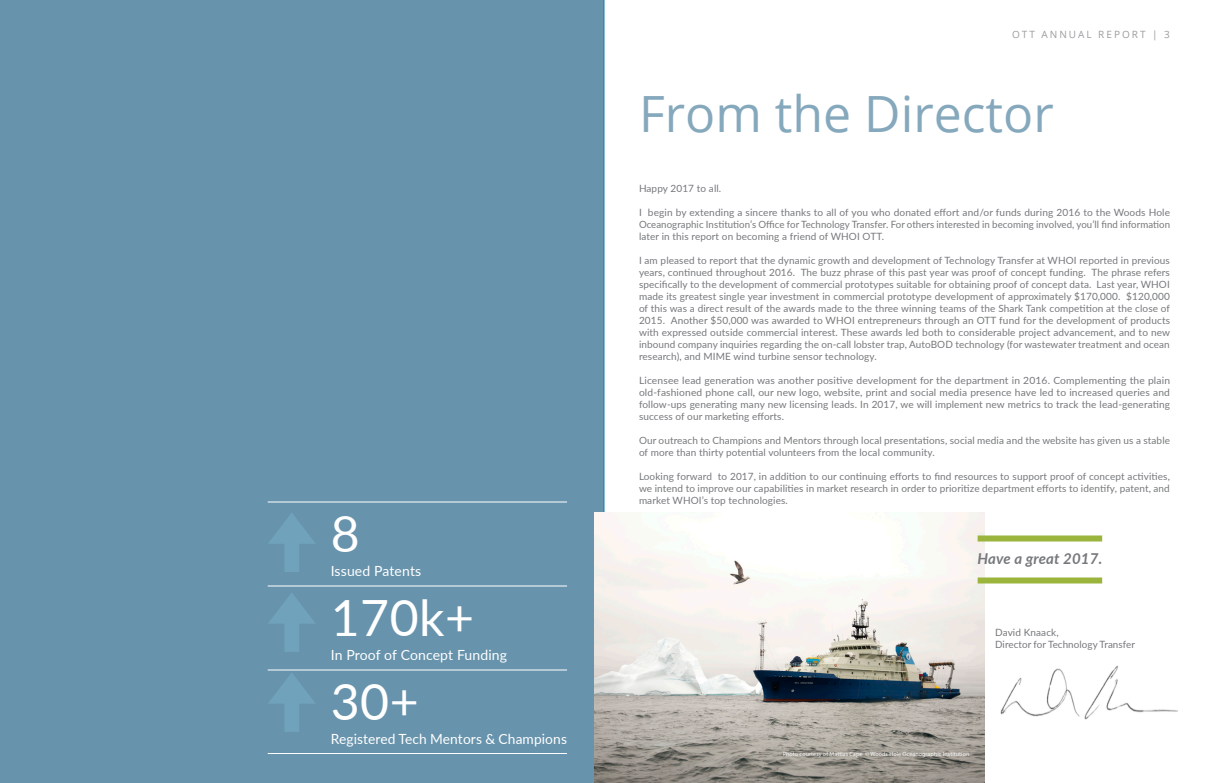
<style>
.page{position:relative;width:1206px;height:783px;background:#fff}
.page>*{position:absolute;margin:0;border:0;box-sizing:border-box;transform-origin:0 0}
.t1{font:50px "Open Sans";color:#6793ac}
.Key_figures{font:50px "Lato";letter-spacing:.01em;color:#fff}
.Georgia_bold_italic{font:italic 700 15px "Lato";letter-spacing:.01em;color:#76787b}
.Key_figures_text{font:14px "Lato";letter-spacing:.01em;color:#fff}
.Key_figures_text_las{font:14px "Lato";letter-spacing:.01em;color:#fff}
.t2{font:10px/12px "Lato";letter-spacing:.01em;color:#76787b;text-align:justify}
.Header_Master_page{font:10px "Open Sans";letter-spacing:.2em;color:#9a9c9e}
.t3{font:6px "Myriad Pro";letter-spacing:.01em;color:#fff}
</style>
<div class="page">
<div style="left:0;top:0;width:604px;height:783px;background:#6793ac"></div>
<svg style="left:268px;top:512px;width:48px;height:60px;background:#6a99b2"></svg>
<svg style="left:268px;top:592px;width:48px;height:60px;background:#6a99b2"></svg>
<svg style="left:268px;top:672px;width:48px;height:60px;background:#6a99b2"></svg>
<img style="left:1000px;top:666px;width:177px;height:54px">
<hr style="left:268px;top:502px;width:299px;height:1px;background:#fff">
<hr style="left:268px;top:586px;width:299px;height:1px;background:#fff">
<hr style="left:268px;top:670px;width:299px;height:1px;background:#fff">
<hr style="left:268px;top:753px;width:299px;height:1px;background:#fff">
<img style="left:594px;top:512px;width:391px;height:271px">
<div style="left:978px;top:536px;width:124px;height:6px;background:#9bb43b"></div>
<div style="left:978px;top:578px;width:124px;height:6px;background:#9bb43b"></div>
<p class="Key_figures" style="left:331px;top:498px;width:30px">8</p>
<p class="Key_figures_text" style="left:331px;top:561px;width:92px">Issued Patents</p>
<p class="Key_figures" style="left:331px;top:582px;width:145px">170k+</p>
<p class="Key_figures_text" style="left:331px;top:645px;width:178px">In Proof of Concept Funding</p>
<p class="Key_figures" style="left:331px;top:666px;width:89px">30+</p>
<p class="Key_figures_text_las" style="left:331px;top:729px;width:238px">Registered Tech Mentors &amp; Champions</p>
<p class="Header_Master_page" style="left:1012px;top:27px;width:159px">OTT ANNUAL REPORT | 3</p>
<h1 class="t1" style="left:639px;top:80px;width:416px">From the Director</h1>
<p class="t2" style="left:639px;top:182px;width:84px">Happy 2017 to all.</p>
<p class="t2" style="left:639px;top:206px;width:533px">I begin by extending a sincere thanks to all of you who donated effort and/or funds during 2016 to the Woods Hole Oceanographic Institution’s Office for Technology Transfer. For others interested in becoming involved, you’ll find information later in this report on becoming a friend of WHOI OTT.</p>
<p class="t2" style="left:639px;top:254px;width:533px">I am pleased to report that the dynamic growth and development of Technology Transfer at WHOI reported in previous years, continued throughout 2016. The buzz phrase of this past year was proof of concept funding. The phrase refers specifically to the development of commercial prototypes suitable for obtaining proof of concept data. Last year, WHOI made its greatest single year investment in commercial prototype development of approximately $170,000. $120,000 of this was a direct result of the awards made to the three winning teams of the Shark Tank competition at the close of 2015. Another $50,000 was awarded to WHOI entrepreneurs through an OTT fund for the development of products with expressed outside commercial interest. These awards led both to considerable project advancement, and to new inbound company inquiries regarding the on-call lobster trap, AutoBOD technology (for wastewater treatment and ocean research), and MIME wind turbine sensor technology.</p>
<p class="t2" style="left:639px;top:374px;width:533px">Licensee lead generation was another positive development for the department in 2016. Complementing the plain old-fashioned phone call, our new logo, website, print and social media presence have led to increased queries and follow-ups generating many new licensing leads. In 2017, we will implement new metrics to track the lead-generating success of our marketing efforts.</p>
<p class="t2" style="left:639px;top:434px;width:533px">Our outreach to Champions and Mentors through local presentations, social media and the website has given us a stable of more than thirty potential volunteers from the local community.</p>
<p class="t2" style="left:639px;top:470px;width:532px">Looking forward to 2017, in addition to our continuing efforts to find resources to support proof of concept activities, we intend to improve our capabilities in market research in order to prioritize department efforts to identify, patent, and market WHOI’s top technologies.</p>
<p class="Georgia_bold_italic" style="left:978px;top:548px;width:126px">Have a great 2017.</p>
<p class="t2" style="left:995px;top:626px;width:65px">David Knaack,</p>
<p class="t2" style="left:995px;top:638px;width:141px">Director for Technology Transfer</p>
<p class="t3" style="left:783px;top:750px;width:188px">Photo courtesy of Mattias Cape © Woods Hole Oceanographic Institution</p>
</div>
